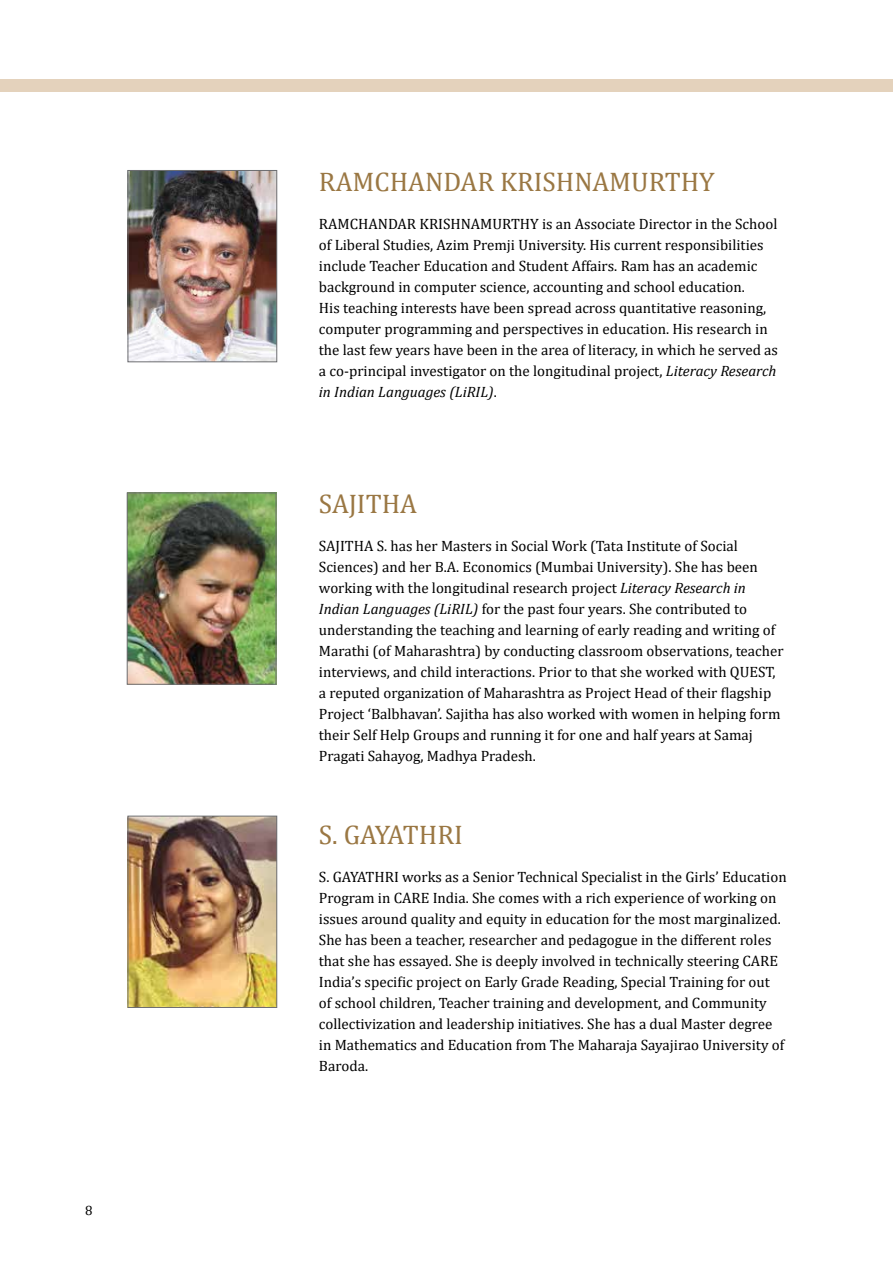
<style>
.page{position:relative;width:893px;height:1263px;background:#fff}
.page>*{position:absolute;margin:0;border:0;box-sizing:border-box;transform-origin:0 0}
.t1{font:27px "Cambria";color:#9a7743}
.t2{font:15px/21px "Cambria";color:#000}
.t3{font:13.5px "Cambria";color:#000}
.s1{font-style:italic}
</style>
<div class="page">
<div style="left:0;top:79px;width:893px;height:12px;background:#e4d2bc"></div>
<img style="left:130px;top:172px;width:145px;height:188px">
<div style="left:128px;top:170px;width:149px;height:192px;border:1px solid #6d6e71"></div>
<img style="left:129px;top:494px;width:145px;height:189px">
<div style="left:127px;top:492px;width:149px;height:193px;border:1px solid #6d6e71"></div>
<img style="left:130px;top:818px;width:145px;height:188px">
<div style="left:128px;top:816px;width:149px;height:192px;border:1px solid #6d6e71"></div>
<p class="t3" style="left:85px;top:1202px;width:9px">8</p>
<p class="t1" style="left:319px;top:166px;width:397px">RAMCHANDAR KRISHNAMURTHY</p>
<p class="t2" style="left:319px;top:213px;width:461px">RAMCHANDAR KRISHNAMURTHY is an Associate Director in the School of Liberal Studies, Azim Premji University. His current responsibilities include Teacher Education and Student Affairs. Ram has an academic background in computer science, accounting and school education.<br>His teaching interests have been spread across quantitative reasoning, computer programming and perspectives in education. His research in the last few years have been in the area of literacy, in which he served as a co-principal investigator on the longitudinal project, <span class="s1">Literacy Research in Indian Languages (LiRIL)</span>.</p>
<p class="t1" style="left:319px;top:488px;width:100px">SAJITHA</p>
<p class="t2" style="left:319px;top:536px;width:466px">SAJITHA S. has her Masters in Social Work (Tata Institute of Social Sciences) and her B.A. Economics (Mumbai University). She has been working with the longitudinal research project <span class="s1">Literacy Research in Indian Languages (LiRIL)</span> for the past four years. She contributed to understanding the teaching and learning of early reading and writing of Marathi (of Maharashtra) by conducting classroom observations, teacher interviews, and child interactions. Prior to that she worked with QUEST, a reputed organization of Maharashtra as Project Head of their flagship Project ‘Balbhavan’. Sajitha has also worked with women in helping form their Self Help Groups and running it for one and half years at Samaj Pragati Sahayog, Madhya Pradesh.</p>
<p class="t1" style="left:319px;top:819px;width:145px">S. GAYATHRI</p>
<p class="t2" style="left:319px;top:866px;width:469px">S. GAYATHRI works as a Senior Technical Specialist in the Girls’ Education Program in CARE India. She comes with a rich experience of working on issues around quality and equity in education for the most marginalized.<br>She has been a teacher, researcher and pedagogue in the different roles that she has essayed. She is deeply involved in technically steering CARE India’s specific project on Early Grade Reading, Special Training for out<br>of school children, Teacher training and development, and Community collectivization and leadership initiatives. She has a dual Master degree in Mathematics and Education from The Maharaja Sayajirao University of Baroda.</p>
</div>
